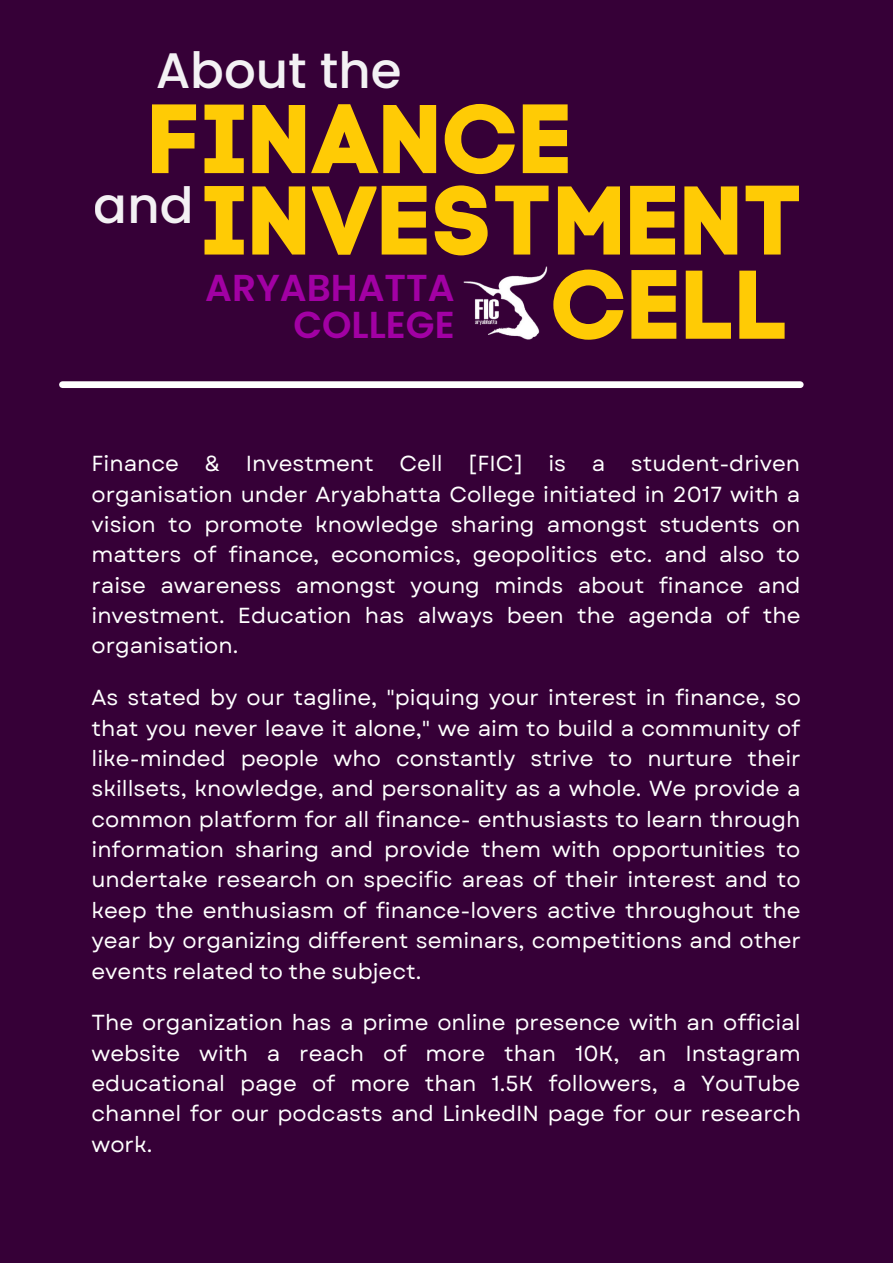
<style>
.page{position:relative;width:893px;height:1264px;background:#fff}
.page>*{position:absolute;margin:0;border:0;box-sizing:border-box;transform-origin:0 0}
.t1{font:97.2px/81.4px "Code Pro Bold LC";color:#ffcb05}
.t2{font:500 49.8px "Poppins";color:#fff}
.t3{font:600 37.5px/37px "Poppins";color:#a200a4;text-align:right}
.t4{font:21.75px/30.3px "Garet";color:#fff;text-align:justify}
</style>
<div class="page">
<div style="left:0;top:0;width:892px;height:1262px;background:#360037"></div>
<img style="left:463px;top:266px;width:85px;height:74px">
<div style="left:62px;top:381px;width:738px;height:7px;background:#fff"></div>
<h2 class="t2" style="left:155px;top:36px;width:247px">About the</h2>
<h1 class="t1" style="left:200px;top:98px;width:604px;text-indent:-53px">FINANCE<br>INVESTMENT</h1>
<h2 class="t2" style="left:94px;top:171px;width:101px">and</h2>
<h3 class="t3" style="left:205px;top:270px;width:251px">ARYABHATTA<br>COLLEGE</h3>
<h1 class="t1" style="left:550px;top:264px;width:239px">CELL</h1>
<p class="t4" style="left:91px;top:448px;width:710px">Finance &amp; Investment Cell [FIC] is a student-driven organisation under Aryabhatta College initiated in 2017 with a vision to promote knowledge sharing amongst students on matters of finance, economics, geopolitics etc. and also to raise awareness amongst young minds about finance and investment. Education has always been the agenda of the organisation.</p>
<p class="t4" style="left:91px;top:682px;width:711px">As stated by our tagline, "piquing your interest in finance, so that you never leave it alone," we aim to build a community of like-minded people who constantly strive to nurture their skillsets, knowledge, and personality as a whole. We provide a common platform for all finance- enthusiasts to learn through information sharing and provide them with opportunities to undertake research on specific areas of their interest and to keep the enthusiasm of finance-lovers active throughout the year by organizing different seminars, competitions and other events related to the subject.</p>
<p class="t4" style="left:91px;top:1007px;width:711px">The organization has a prime online presence with an official website with a reach of more than 10K, an Instagram educational page of more than 1.5K followers, a YouTube channel for our podcasts and LinkedIN page for our research work.</p>
</div>
